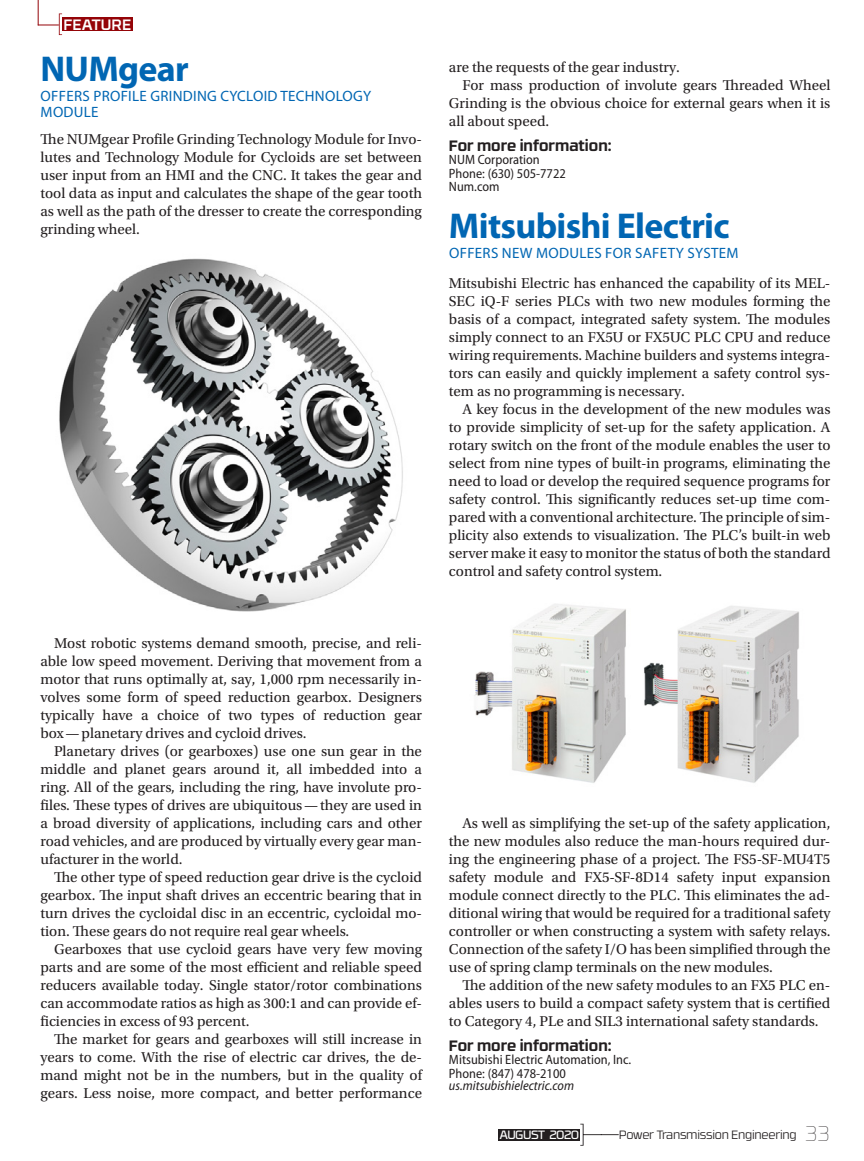
<style>
.page{position:relative;width:864px;height:1161px;background:#fff}
.page>*{position:absolute;margin:0;border:0;box-sizing:border-box;transform-origin:0 0}
.t1{font:700 36px "Myriad Pro";letter-spacing:-.02em;color:#0166b3}
.t2{font:15px/18px "Utopia Std";color:#231f20;text-align:justify}
.t3{font:15px/15.8px "Myriad Pro";letter-spacing:.02em;color:#0166b3}
.t4{font:700 15px "RB No 3.1";color:#231f20}
.t5{font:500 15px "RB No 3.1";color:#fff}
.t6{font:semi-condensed 13.5px/13.5px "Myriad Pro";color:#231f20}
.t7{font:italic semi-condensed 13.5px "Myriad Pro";color:#231f20}
.t8{font:300 12px "RB No 3.1";letter-spacing:-.02em;color:#231f20}
.t9{font:12px "RB No 3.1";letter-spacing:-.04em;color:#fff}
.s1{font-weight:100;font-size:21px}
</style>
<div class="page">
<img style="left:59px;top:258px;width:344px;height:354px">
<img style="left:474px;top:604px;width:325px;height:179px">
<svg style="left:580px;top:1124px;width:39px;height:22px"></svg>
<div style="left:498px;top:1129px;width:82px;height:11px;background:#231f20"></div>
<div style="left:62px;top:17px;width:71px;height:14px;background:#940408"></div>
<svg style="left:38px;top:0;width:24px;height:35px"></svg>
<p class="t5" style="left:63px;top:13px;width:69px">FEATURE</p>
<h1 class="t1" style="left:40px;top:49px;width:150px">NUMgear</h1>
<p class="t3" style="left:41px;top:88px;width:332px">OFFERS PROFILE GRINDING CYCLOID TECHNOLOGY<br>MODULE</p>
<p class="t2" style="left:40px;top:130px;width:383px">The NUMgear Profile Grinding Technology Module for Invo&shy;lutes and Technology Module for Cycloids are set between user input from an HMI and the CNC. It takes the gear and tool data as input and calculates the shape of the gear tooth as well as the path of the dresser to create the corresponding grinding wheel.</p>
<p class="t2" style="left:40px;top:634px;width:383px;text-indent:14px">Most robotic systems demand smooth, precise, and reli&shy;able low speed movement. Deriving that movement from a motor that runs optimally at, say, 1,000 rpm necessarily in&shy;volves some form of speed reduction gearbox. Designers typically have a choice of two types of reduction gear box—planetary drives and cycloid drives.</p>
<p class="t2" style="left:40px;top:742px;width:383px;text-indent:14px">Planetary drives (or gearboxes) use one sun gear in the middle and planet gears around it, all imbedded into a ring. All of the gears, including the ring, have involute pro&shy;files. These types of drives are ubiquitous—they are used in a broad diversity of applications, including cars and other road vehicles, and are produced by virtually every gear man&shy;ufacturer in the world.</p>
<p class="t2" style="left:40px;top:868px;width:383px;text-indent:14px">The other type of speed reduction gear drive is the cycloid gearbox. The input shaft drives an eccentric bearing that in turn drives the cycloidal disc in an eccentric, cycloidal mo&shy;tion. These gears do not require real gear wheels.</p>
<p class="t2" style="left:40px;top:940px;width:383px;text-indent:14px">Gearboxes that use cycloid gears have very few moving parts and are some of the most efficient and reliable speed reducers available today. Single stator/rotor combinations can accommodate ratios as high as 300:1 and can provide ef&shy;ficiencies in excess of 93 percent.</p>
<p class="t2" style="left:40px;top:1030px;width:383px;text-indent:14px">The market for gears and gearboxes will still increase in years to come. With the rise of electric car drives, the de&shy;mand might not be in the numbers, but in the quality of gears. Less noise, more compact, and better performance</p>
<p class="t2" style="left:449px;top:58px;width:233px">are the requests of the gear industry.</p>
<p class="t2" style="left:462px;top:76px;width:369px">For mass production of involute gears Threaded Wheel</p>
<p class="t2" style="left:449px;top:94px;width:383px">Grinding is the obvious choice for external gears when it is</p>
<p class="t2" style="left:449px;top:112px;width:102px">all about speed.</p>
<p class="t4" style="left:449px;top:133px;width:164px">For more information:</p>
<p class="t6" style="left:449px;top:153px;width:118px">NUM Corporation<br>Phone: (630) 505-7722<br>Num.com</p>
<h1 class="t1" style="left:449px;top:205px;width:282px">Mitsubishi Electric</h1>
<p class="t3" style="left:449px;top:245px;width:291px">OFFERS NEW MODULES FOR SAFETY SYSTEM</p>
<p class="t2" style="left:449px;top:274px;width:383px">Mitsubishi Electric has enhanced the capability of its MEL-SEC iQ-F series PLCs with two new modules forming the basis of a compact, integrated safety system. The modules simply connect to an FX5U or FX5UC PLC CPU and reduce wiring requirements. Machine builders and systems integra&shy;tors can easily and quickly implement a safety control sys&shy;tem as no programming is necessary.</p>
<p class="t2" style="left:449px;top:400px;width:383px;text-indent:14px">A key focus in the development of the new modules was to provide simplicity of set-up for the safety application. A rotary switch on the front of the module enables the user to select from nine types of built-in programs, eliminating the need to load or develop the required sequence programs for safety control. This significantly reduces set-up time com&shy;pared with a conventional architecture. The principle of sim&shy;plicity also extends to visualization. The PLC’s built-in web server make it easy to monitor the status of both the standard control and safety control system.</p>
<p class="t2" style="left:449px;top:814px;width:383px;text-indent:14px">As well as simplifying the set-up of the safety application, the new modules also reduce the man-hours required dur&shy;ing the engineering phase of a project. The FS5-SF-MU4T5 safety module and FX5-SF-8D14 safety input expansion module connect directly to the PLC. This eliminates the ad&shy;ditional wiring that would be required for a traditional safety controller or when constructing a system with safety relays.<br>Connection of the safety I/O has been simplified through the use of spring clamp terminals on the new modules.</p>
<p class="t2" style="left:449px;top:976px;width:383px;text-indent:14px">The addition of the new safety modules to an FX5 PLC en&shy;ables users to build a compact safety system that is certified to Category 4, PLe and SIL3 international safety standards.</p>
<p class="t4" style="left:449px;top:1033px;width:164px">For more information:</p>
<p class="t6" style="left:449px;top:1053px;width:184px">Mitsubishi Electric Automation, Inc.<br>Phone: (847) 478-2100</p>
<p class="t7" style="left:449px;top:1078px;width:127px">us.mitsubishielectric.com</p>
<p class="t9" style="left:499px;top:1126px;width:81px">AUGUST 2020</p>
<p class="t8" style="left:619px;top:1126px;width:213px">Power Transmission Engineering <span class="s1">33</span></p>
</div>
